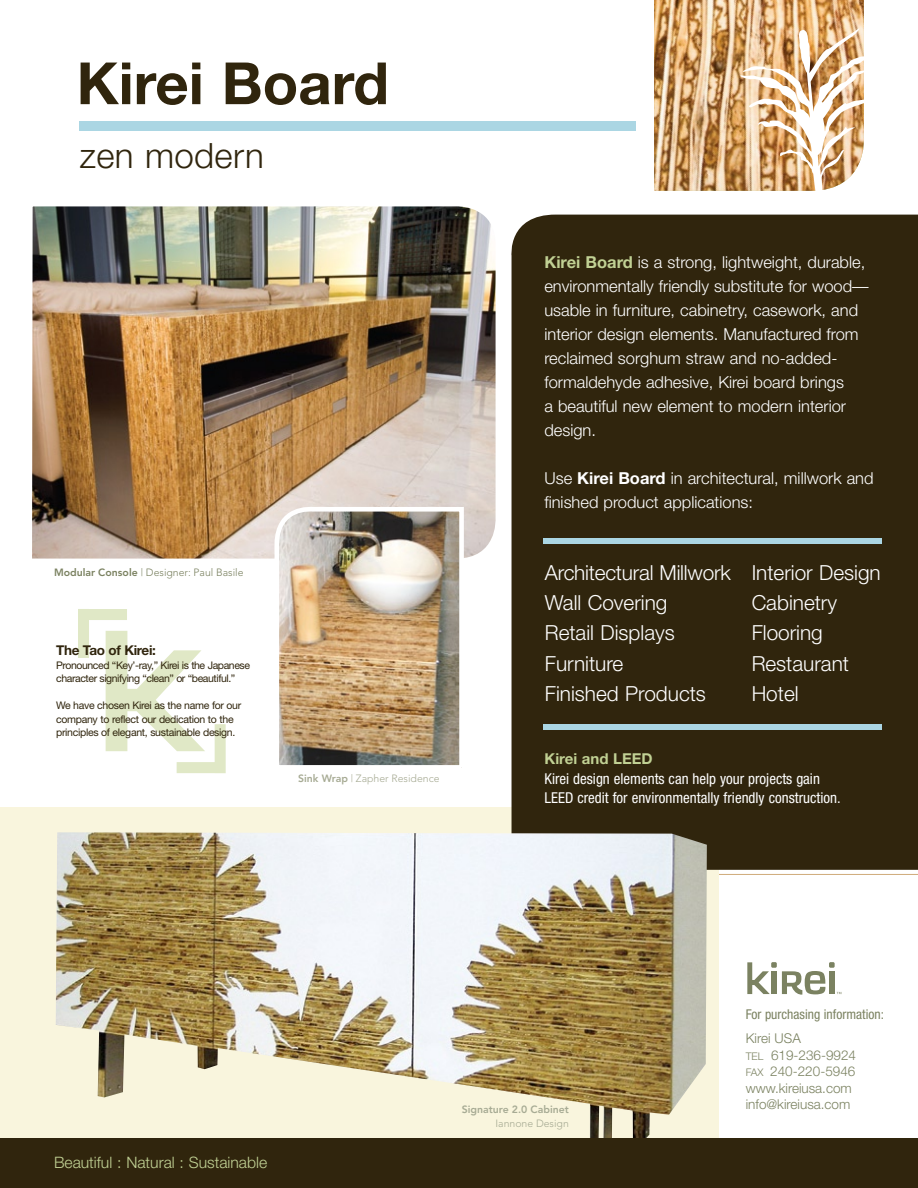
<style>
.page{position:relative;width:918px;height:1188px;background:#fff}
.page>*{position:absolute;margin:0;border:0;box-sizing:border-box;transform-origin:0 0}
.t1{font:700 58.35px "Helvetica Neue";color:#30250d}
.t2{font:300 34.95px "Helvetica Neue";letter-spacing:.01em;color:#30250d}
.t3{font:300 20.85px/30.3px "Helvetica Neue";color:#fff}
.t4{font:300 16.5px/24px "Helvetica Neue";color:#fff}
.t5{font:300 15.75px "Helvetica Neue";color:#c1d194}
.t6{font:condensed 15px/19.5px "Helvetica Neue";color:#fff}
.t7{font:700 15px "Helvetica Neue";color:#c1d194}
.t8{font:300 13.5px/16.5px "Helvetica Neue";color:#7b8261}
.t9{font:condensed 13.5px "Helvetica Neue";color:#7b8261}
.t10{font:700 13.5px "Helvetica Neue";letter-spacing:-.025em;color:#30250d}
.t11{font:10.5px/13.5px "Helvetica Neue";letter-spacing:-.03em;color:#30250d}
.t12{font:300 10.5px "Avenir";color:#a7ab94}
.t13{font:300 10.5px "Avenir";color:#7b8261}
.t14{font:800 10.5px "Avenir";color:#a7ab94}
.s1{font-weight:800}
.s2{font-weight:700;color:#c1d194}
.s3{font-weight:700}
.s4{font-size:10.5px}
</style>
<div class="page">
<hr style="left:511px;top:874px;width:407px;height:1px;background:#cfaa7a">
<svg style="left:78px;top:609px;width:148px;height:164px"></svg>
<img style="left:32px;top:206px;width:464px;height:353px">
<div style="left:0;top:808px;width:718px;height:380px;background:#f9f5dd"></div>
<div style="left:507px;top:215px;width:411px;height:655px;background:#30250d"></div>
<img style="left:56px;top:832px;width:651px;height:306px">
<div style="left:543px;top:538px;width:339px;height:5px;background:#abd6e3"></div>
<div style="left:543px;top:724px;width:339px;height:5px;background:#abd6e3"></div>
<img style="left:272px;top:505px;width:194px;height:263px">
<svg style="left:747px;top:962px;width:94px;height:33px"></svg>
<div style="left:80px;top:121px;width:556px;height:10px;background:#abd6e3"></div>
<div style="left:0;top:1138px;width:918px;height:50px;background:#30250d"></div>
<svg style="left:654px;top:0;width:210px;height:191px;background:#d0a87b"></svg>
<h1 class="t1" style="left:77px;top:47px;width:314px">Kirei Board</h1>
<h2 class="t2" style="left:80px;top:134px;width:185px">zen modern</h2>
<p class="t13" style="left:54px;top:566px;width:191px"><span class="s1">Modular Console</span> | Designer: Paul Basile</p>
<p class="t10" style="left:56px;top:642px;width:101px">The Tao of Kirei:</p>
<p class="t11" style="left:56px;top:658px;width:195px">Pronounced “Key’-ray,” Kirei is the Japanese character signifying “clean” or “beautiful.”</p>
<p class="t11" style="left:56px;top:699px;width:187px">We have chosen Kirei as the name for our company to reflect our dedication to the principles of elegant, sustainable design.</p>
<p class="t12" style="left:298px;top:773px;width:143px"><span class="s1">Sink Wrap</span> | Zapher Residence</p>
<p class="t4" style="left:544px;top:250px;width:326px"><span class="s2">Kirei Board</span> is a strong, lightweight, durable, environmentally friendly substitute for wood— usable in furniture, cabinetry, casework, and interior design elements. Manufactured from reclaimed sorghum straw and no-added&shy;formaldehyde adhesive, Kirei board brings<br>a beautiful new element to modern interior design.</p>
<p class="t4" style="left:544px;top:466px;width:331px">Use <span class="s3">Kirei Board</span> in architectural, millwork and finished product applications:</p>
<p class="t3" style="left:545px;top:557px;width:337px">Architectural Millwork Interior Design<br>Wall Covering</p>
<p class="t3" style="left:752px;top:587px;width:87px">Cabinetry</p>
<p class="t3" style="left:545px;top:617px;width:131px">Retail Displays</p>
<p class="t3" style="left:752px;top:617px;width:73px">Flooring</p>
<p class="t3" style="left:545px;top:648px;width:80px">Furniture</p>
<p class="t3" style="left:752px;top:648px;width:99px">Restaurant</p>
<p class="t3" style="left:545px;top:678px;width:163px">Finished Products</p>
<p class="t3" style="left:752px;top:678px;width:48px">Hotel</p>
<p class="t7" style="left:545px;top:749px;width:110px">Kirei and LEED</p>
<p class="t6" style="left:545px;top:768px;width:298px">Kirei design elements can help your projects gain<br>LEED credit for environmentally friendly construction.</p>
<p class="t5" style="left:54px;top:1152px;width:215px">Beautiful : Natural : Sustainable</p>
<p class="t14" style="left:462px;top:1104px;width:109px">Signature 2.0 Cabinet</p>
<p class="t12" style="left:496px;top:1117px;width:75px">Iannone Design</p>
<p class="t9" style="left:746px;top:1007px;width:140px">For purchasing information:</p>
<p class="t8" style="left:746px;top:1030px;width:112px">Kirei USA<br><span class="s4">TEL</span> 619-236-9924<br><span class="s4">FAX</span> 240-220-5946 www.kireiusa.com info@kireiusa.com</p>
</div>
